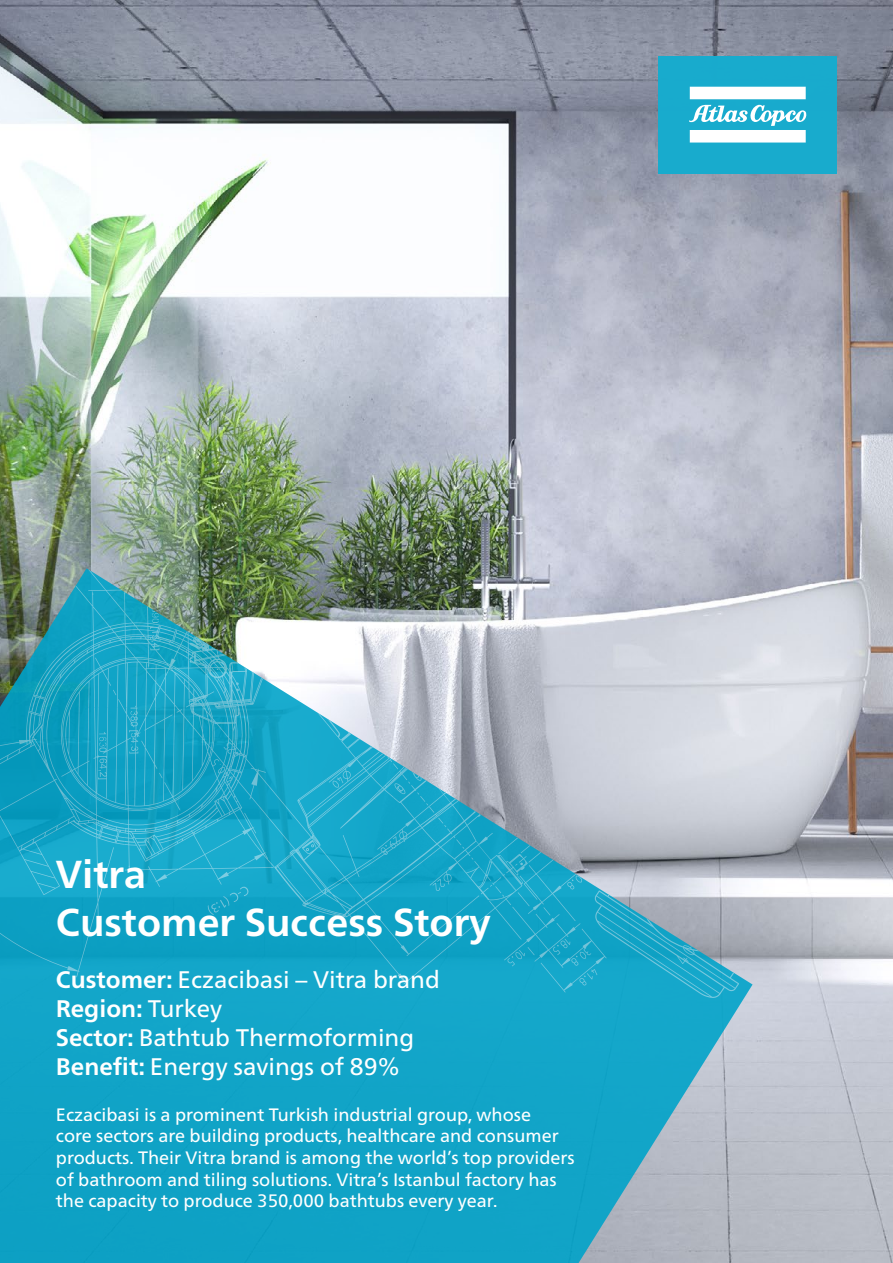
<style>
.page{position:relative;width:893px;height:1263px;background:#fff}
.page>*{position:absolute;margin:0;border:0;box-sizing:border-box;transform-origin:0 0}
.t1{font:700 39px/48px "Neue Frutiger World";color:#fff}
.t2{font:24px/28.8px "Neue Frutiger World";color:#fff}
.t3{font:18px/21.6px "Neue Frutiger World";color:#fff}
.s1{font-weight:700}
</style>
<div class="page">
<img style="left:0;top:0;width:893px;height:1263px">
<div style="left:658px;top:56px;width:179px;height:117px;background:#18abcd"></div>
<svg style="left:690px;top:87px;width:116px;height:12px"></svg>
<svg style="left:689px;top:105px;width:118px;height:38px"></svg>
<svg style="left:0;top:568px;width:753px;height:695px;background:#47acc7"></svg>
<svg style="left:0;top:569px;width:382px;height:408px"></svg>
<svg style="left:0;top:592px;width:263px;height:254px;background:#2f9db2"></svg>
<svg style="left:125px;top:719px;width:614px;height:279px;background:#4aadc8"></svg>
<img style="left:130px;top:609px;width:29px;height:106px">
<img style="left:217px;top:668px;width:4px;height:97px">
<img style="left:99px;top:732px;width:7px;height:15px">
<h1 class="t1" style="left:56px;top:849px;width:436px">Vitra<br>Customer Success Story</h1>
<h2 class="t2" style="left:56px;top:966px;width:386px"><span class="s1">Customer:</span> Eczacibasi – Vitra brand<br><span class="s1">Region:</span> Turkey<br><span class="s1">Sector:</span> Bathtub Thermoforming<br><span class="s1">Benefit:</span> Energy savings of 89%</h2>
<p class="t3" style="left:56px;top:1104px;width:520px">Eczacibasi is a prominent Turkish industrial group, whose<br>core sectors are building products, healthcare and consumer products. Their Vitra brand is among the world’s top providers of bathroom and tiling solutions. Vitra’s Istanbul factory has the capacity to produce 350,000 bathtubs every year.</p>
</div>
